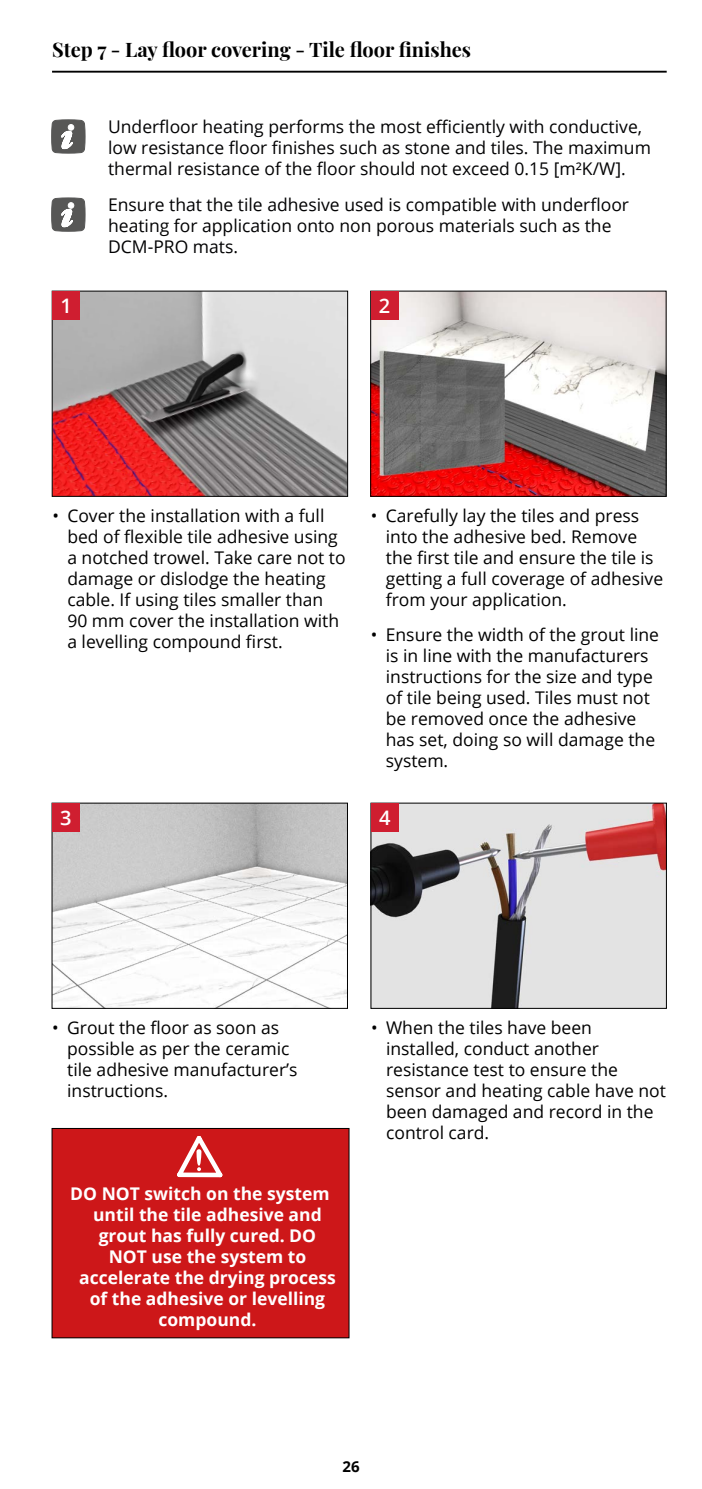
<style>
.page{position:relative;width:702px;height:1489px;background:#fff}
.page>*{position:absolute;margin:0;border:0;box-sizing:border-box;transform-origin:0 0}
.t1{font:700 20px "Playfair Display";color:#000}
.t2{font:600 20px "Open Sans";color:#fff}
.t3{font:17.5px/21px "Open Sans";color:#000}
.t4{font:17.5px/21px "Open Sans";color:#020203}
.t5{font:700 17.5px/21px "Open Sans";color:#fff;text-align:center}
.t6{font:700 15px "Open Sans";color:#000}
</style>
<div class="page">
<hr style="left:52px;top:71px;width:614px;height:2px;background:#000">
<svg style="left:51px;top:119px;width:34px;height:34px"></svg>
<svg style="left:51px;top:197px;width:34px;height:34px"></svg>
<img style="left:54px;top:293px;width:292px;height:201px">
<div style="left:52px;top:291px;width:296px;height:205px;border:1px solid #000"></div>
<img style="left:372px;top:293px;width:292px;height:201px">
<div style="left:370px;top:291px;width:296px;height:205px;border:1px solid #000"></div>
<img style="left:54px;top:805px;width:291px;height:201px">
<img style="left:373px;top:805px;width:291px;height:201px">
<div style="left:52px;top:291px;width:28px;height:28px;background:#cf1e30"></div>
<div style="left:371px;top:291px;width:27px;height:28px;background:#cf1e30"></div>
<div style="left:52px;top:803px;width:28px;height:28px;background:#cf1e30"></div>
<div style="left:371px;top:803px;width:28px;height:28px;background:#cf1e30"></div>
<div style="left:52px;top:1128px;width:297px;height:209px;background:#cd1719"></div>
<svg style="left:177px;top:1136px;width:45px;height:41px"></svg>
<p class="t1" style="left:52px;top:34px;width:420px">Step 7 - Lay floor covering - Tile floor finishes</p>
<p class="t4" style="left:108px;top:116px;width:544px">Underfloor heating performs the most efficiently with conductive, low resistance floor finishes such as stone and tiles. The maximum thermal resistance of the floor should not exceed 0.15 [m²K/W].</p>
<p class="t4" style="left:108px;top:194px;width:522px">Ensure that the tile adhesive used is compatible with underfloor heating for application onto non porous materials such as the<br>DCM-PRO mats.</p>
<p class="t2" style="left:60px;top:292px;width:13px">1</p>
<p class="t2" style="left:379px;top:292px;width:13px">2</p>
<p class="t3" style="left:67px;top:504px;width:280px;text-indent:-15px">• Cover the installation with a full bed of flexible tile adhesive using a notched trowel. Take care not to damage or dislodge the heating cable. If using tiles smaller than<br>90 mm cover the installation with a levelling compound first.</p>
<p class="t3" style="left:386px;top:504px;width:279px;text-indent:-15px">• Carefully lay the tiles and press into the adhesive bed. Remove the first tile and ensure the tile is getting a full coverage of adhesive from your application.</p>
<p class="t3" style="left:386px;top:623px;width:275px;text-indent:-15px">• Ensure the width of the grout line is in line with the manufacturers instructions for the size and type of tile being used. Tiles must not be removed once the adhesive has set, doing so will damage the system.</p>
<p class="t2" style="left:60px;top:804px;width:13px">3</p>
<p class="t2" style="left:379px;top:804px;width:13px">4</p>
<p class="t3" style="left:67px;top:1016px;width:232px;text-indent:-15px">• Grout the floor as soon as possible as per the ceramic tile adhesive manufacturer’s instructions.</p>
<p class="t3" style="left:386px;top:1016px;width:281px;text-indent:-15px">• When the tiles have been installed, conduct another resistance test to ensure the sensor and heating cable have not been damaged and record in the control card.</p>
<p class="t5" style="left:70px;top:1182px;width:267px">DO NOT switch on the system until the tile adhesive and grout has fully cured. DO<br>NOT use the system to accelerate the drying process of the adhesive or levelling compound.</p>
<p class="t6" style="left:342px;top:1455px;width:19px">26</p>
</div>
